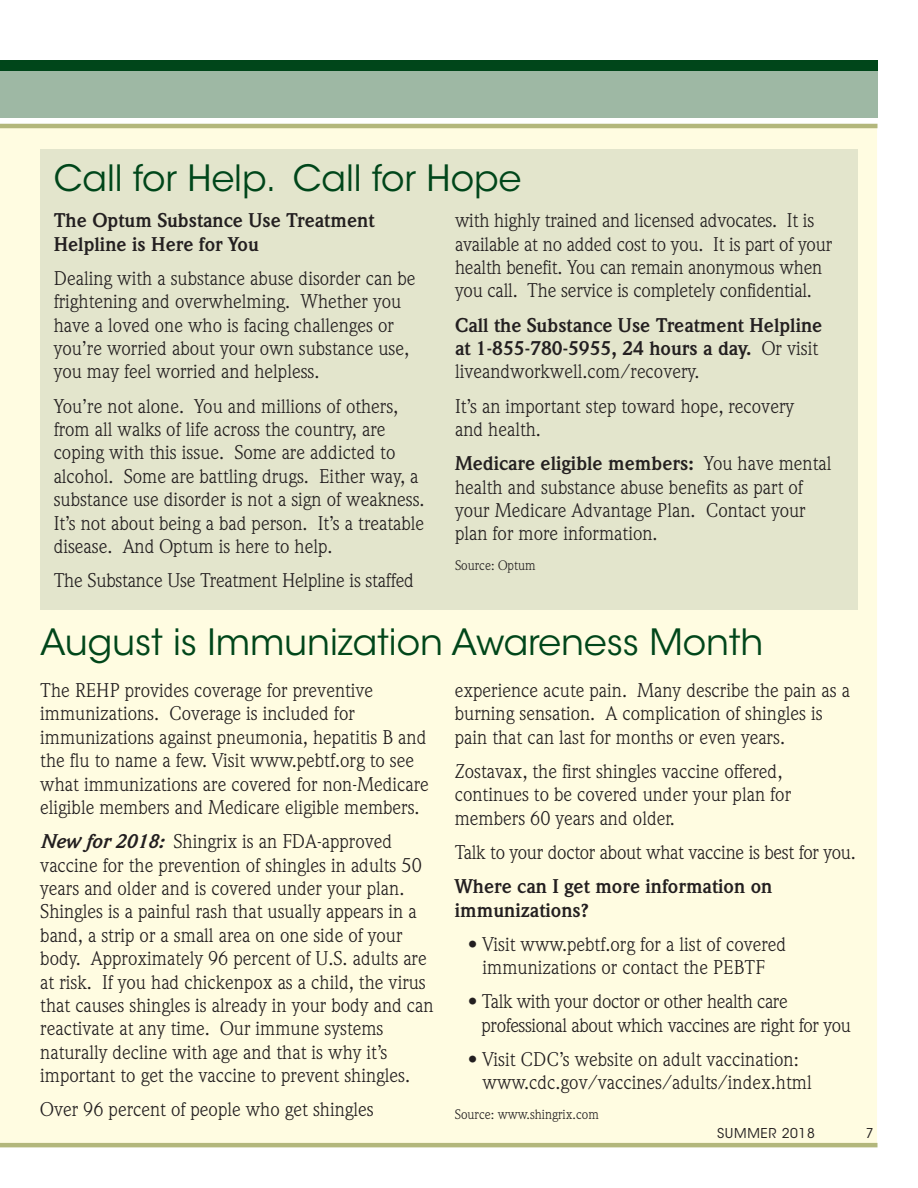
<style>
.page{position:relative;width:918px;height:1188px;background:#fff}
.page>*{position:absolute;margin:0;border:0;box-sizing:border-box;transform-origin:0 0}
.t1{font:36px "ITC Avant Garde Std";color:#00461a}
.t2{font:19.5px/23.4px "Weidemann";color:#231f20}
.t3{font:700 19.5px/23.4px "Weidemann";color:#231f20}
.t4{font:19.5px/23.4px "Weidemann";letter-spacing:-.02em;color:#231f20}
.t5{font:13.5px "Weidemann";color:#231f20}
.t6{font:13.5px "ITC Avant Garde Std";letter-spacing:.05em;color:#231f20}
.s1{font-weight:400}
.s2{font-weight:700}
.s3{font-weight:700;font-style:italic}
</style>
<div class="page">
<div style="left:0;top:123px;width:877px;height:1020px;background:#fffce1"></div>
<div style="left:0;top:61px;width:878px;height:16px;background:#00461a"></div>
<div style="left:0;top:72px;width:878px;height:46px;background:#9eb8a4"></div>
<hr style="left:0;top:124px;width:878px;height:4px;background:#b3b77c">
<hr style="left:0;top:1143px;width:878px;height:4px;background:#b3b77c">
<div style="left:40px;top:150px;width:818px;height:460px;background:#e3e5cc"></div>
<h1 class="t1" style="left:54px;top:164px;width:469px">Call for Help. Call for Hope</h1>
<p class="t3" style="left:54px;top:211px;width:322px">The Optum Substance Use Treatment<br>Helpline is Here for You</p>
<p class="t2" style="left:54px;top:268px;width:363px">Dealing with a substance abuse disorder can be frightening and overwhelming. Whether you have a loved one who is facing challenges or you’re worried about your own substance use, you may feel worried and helpless.</p>
<p class="t2" style="left:54px;top:396px;width:373px">You’re not alone. You and millions of others, from all walks of life across the country, are coping with this issue. Some are addicted to alcohol. Some are battling drugs. Either way, a substance use disorder is not a sign of weakness.<br>It’s not about being a bad person. It’s a treatable disease. And Optum is here to help.</p>
<p class="t2" style="left:54px;top:571px;width:362px">The Substance Use Treatment Helpline is staffed</p>
<p class="t2" style="left:455px;top:211px;width:379px">with highly trained and licensed advocates. It is available at no added cost to you. It is part of your health benefit. You can remain anonymous when you call. The service is completely confidential.</p>
<p class="t3" style="left:455px;top:315px;width:369px">Call the Substance Use Treatment Helpline at 1-855-780-5955, 24 hours a day. <span class="s1">Or visit liveandworkwell.com/recovery.</span></p>
<p class="t2" style="left:455px;top:396px;width:341px">It’s an important step toward hope, recovery and health.</p>
<p class="t2" style="left:455px;top:454px;width:378px"><span class="s2">Medicare eligible members:</span> You have mental health and substance abuse benefits as part of your Medicare Advantage Plan. Contact your plan for more information.</p>
<p class="t5" style="left:455px;top:561px;width:82px">Source: Optum</p>
<h1 class="t1" style="left:40px;top:628px;width:725px">August is Immunization Awareness Month</h1>
<p class="t2" style="left:40px;top:680px;width:390px">The REHP provides coverage for preventive immunizations. Coverage is included for immunizations against pneumonia, hepatitis B and the flu to name a few. Visit www.pebtf.org to see what immunizations are covered for non-Medicare eligible members and Medicare eligible members.</p>
<p class="t2" style="left:40px;top:832px;width:395px"><span class="s3">New for 2018:</span> Shingrix is an FDA-approved vaccine for the prevention of shingles in adults 50 years and older and is covered under your plan.<br>Shingles is a painful rash that usually appears in a band, a strip or a small area on one side of your body. Approximately 96 percent of U.S. adults are at risk. If you had chickenpox as a child, the virus that causes shingles is already in your body and can reactivate at any time. Our immune systems naturally decline with age and that is why it’s important to get the vaccine to prevent shingles.</p>
<p class="t2" style="left:40px;top:1100px;width:335px">Over 96 percent of people who get shingles</p>
<p class="t2" style="left:455px;top:680px;width:397px">experience acute pain. Many describe the pain as a burning sensation. A complication of shingles is pain that can last for months or even years.</p>
<p class="t2" style="left:455px;top:761px;width:338px">Zostavax, the first shingles vaccine offered, continues to be covered under your plan for members 60 years and older.</p>
<p class="t2" style="left:455px;top:842px;width:403px">Talk to your doctor about what vaccine is best for you.</p>
<p class="t3" style="left:455px;top:877px;width:319px">Where can I get more information on immunizations?</p>
<p class="t2" style="left:468px;top:934px;width:320px;text-align:center">• Visit www.pebtf.org for a list of covered immunizations or contact the PEBTF</p>
<p class="t4" style="left:482px;top:992px;width:371px;text-indent:-14px">• Talk with your doctor or other health care professional about which vaccines are right for you</p>
<p class="t2" style="left:483px;top:1049px;width:331px;text-indent:-15px">• Visit CDC’s website on adult vaccination: www.cdc.gov/vaccines/adults/index.html</p>
<p class="t5" style="left:455px;top:1110px;width:146px">Source: www.shingrix.com</p>
<p class="t6" style="left:717px;top:1128px;width:99px">SUMMER 2018</p>
<p class="t6" style="left:866px;top:1128px;width:9px">7</p>
</div>
